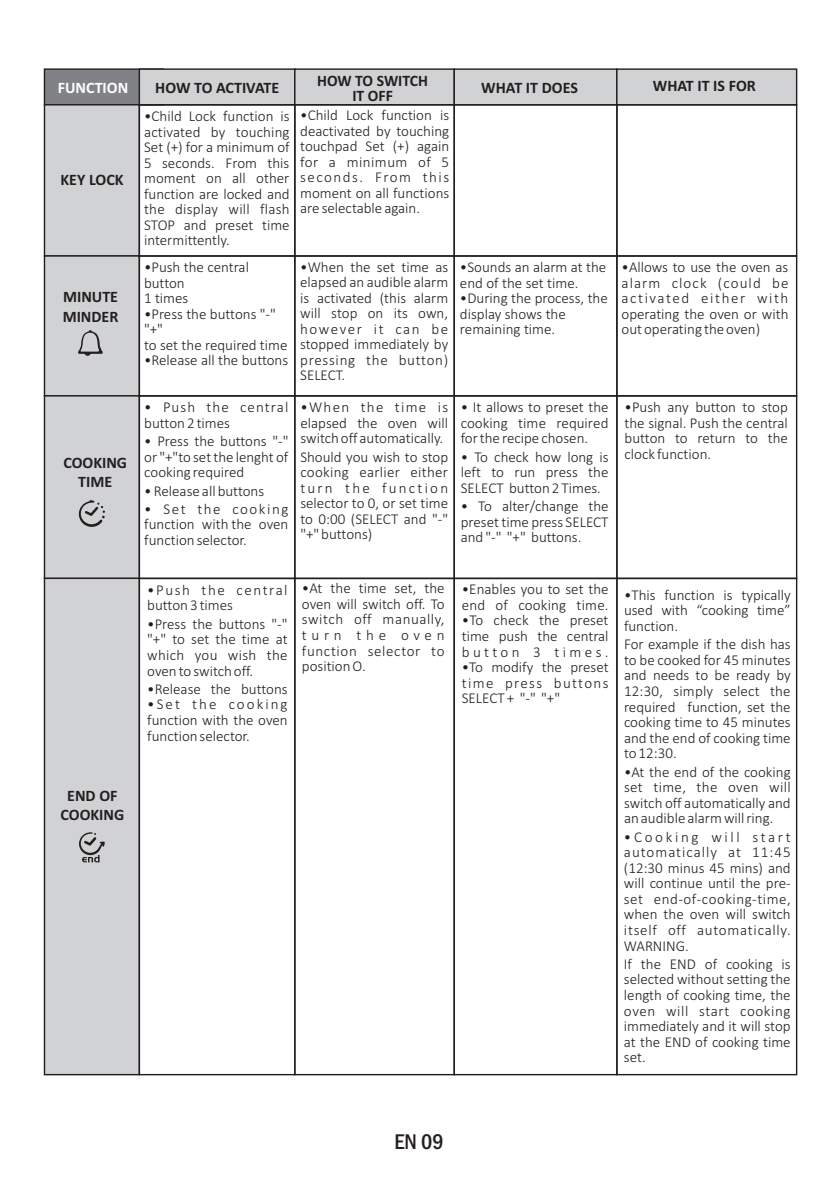
<style>
.page{position:relative;width:840px;height:1191px;background:#fff}
.page>*{position:absolute;margin:0;border:0;box-sizing:border-box;transform-origin:0 0}
.t1{font:500 condensed 22px "Franklin Gothic";color:#231f20}
.t2{font:700 16px/19.6px "Calibri";color:#231f20;text-align:center}
.t3{font:700 16px "Calibri";color:#fff}
.t4{font:300 15px/15.6px "Calibri";color:#231f20;text-align:justify}
.t5{font:300 15px/15.6px "Calibri";letter-spacing:.06em;color:#231f20}
.t6{font:300 15px "Calibri";letter-spacing:.105em;color:#231f20}
.t7{font:300 15px "Calibri";letter-spacing:.225em;color:#231f20}
</style>
<div class="page">
<div style="left:43px;top:580px;width:98px;height:496px;background:#d1d2d4"></div>
<div style="left:138px;top:577px;width:157px;height:498px;border:1px solid #231f20"></div>
<div style="left:294px;top:577px;width:160px;height:498px;border:1px solid #231f20"></div>
<div style="left:615px;top:577px;width:181px;height:498px;border:1px solid #231f20"></div>
<svg style="left:79px;top:832px;width:26px;height:30px"></svg>
<svg style="left:43px;top:68px;width:754px;height:512px"></svg>
<div style="left:615px;top:104px;width:181px;height:153px;border:1px solid #231f20"></div>
<p class="t2" style="left:317px;top:74px;width:112px;line-height:14.8px">HOW TO SWITCH<br>IT OFF</p>
<p class="t2" style="left:652px;top:77px;width:104px">WHAT IT IS FOR</p>
<p class="t3" style="left:58px;top:81px;width:72px">FUNCTION</p>
<p class="t2" style="left:155px;top:79px;width:125px">HOW TO ACTIVATE</p>
<p class="t2" style="left:481px;top:79px;width:98px">WHAT IT DOES</p>
<p class="t2" style="left:60px;top:172px;width:64px">KEY LOCK</p>
<p class="t2" style="left:63px;top:289px;width:57px;text-align:left">MINUTE<br>MINDER</p>
<p class="t2" style="left:63px;top:454px;width:65px">COOKING<br>TIME</p>
<p class="t2" style="left:60px;top:787px;width:65px">END OF<br>COOKING</p>
<p class="t4" style="left:144px;top:109px;width:147px">•Child Lock function is activated by touching Set (+) for a minimum of 5 seconds. From this moment on all other function are locked and the display will flash STOP and preset time intermittently.</p>
<p class="t4" style="left:300px;top:108px;width:150px">•Child Lock function is deactivated by touching touchpad Set (+) again for a minimum of 5 seconds. From this moment on all functions are selectable again.</p>
<p class="t4" style="left:144px;top:260px;width:106px;text-align:left">•Push the central button<br>1 times</p>
<p class="t4" style="left:144px;top:307px;width:145px;text-align:left">•Press the buttons "-" "+"<br>to set the required time</p>
<p class="t4" style="left:144px;top:354px;width:146px">•Release all the buttons</p>
<p class="t4" style="left:300px;top:260px;width:150px">•When the set time as elapsed an audible alarm is activated (this alarm will stop on its own, however it can be stopped immediately by pressing the button)<br>SELECT.</p>
<p class="t4" style="left:459px;top:260px;width:148px">•Sounds an alarm at the end of the set time.</p>
<p class="t4" style="left:459px;top:292px;width:149px;text-align:left">•During the process, the display shows the remaining time.</p>
<p class="t5" style="left:144px;top:400px;width:145px">• Push the central button 2 times</p>
<p class="t4" style="left:144px;top:434px;width:145px">• Press the buttons "-" or "+"to set the lenght of cooking required</p>
<p class="t4" style="left:144px;top:484px;width:121px">• Release all buttons</p>
<p class="t4" style="left:144px;top:502px;width:145px">• Set the cooking function with the oven function selector.</p>
<p class="t4" style="left:300px;top:400px;width:149px">•When the time is elapsed the oven will switch off automatically.</p>
<p class="t4" style="left:300px;top:450px;width:149px">Should you wish to stop cooking earlier either turn the function selector to 0, or set time to 0:00 (SELECT and "-" "+" buttons)</p>
<p class="t4" style="left:460px;top:400px;width:149px">• It allows to preset the cooking time required for the recipe chosen.</p>
<p class="t4" style="left:460px;top:450px;width:149px">• To check how long is left to run press the SELECT button 2 Times.</p>
<p class="t4" style="left:460px;top:499px;width:149px">• To alter/change the preset time press SELECT and "-" "+" buttons.</p>
<p class="t4" style="left:621px;top:260px;width:168px">•Allows to use the oven as alarm clock (could be activated either with operating the oven or with out operating the oven)</p>
<p class="t4" style="left:624px;top:400px;width:165px">•Push any button to stop the signal. Push the central button to return to the clock function.</p>
<p class="t4" style="left:302px;top:581px;width:144px">•At the time set, the oven will switch off. To switch off manually, turn the oven function selector to position O.</p>
<p class="t4" style="left:461px;top:582px;width:148px">•Enables you to set the end of cooking time.</p>
<p class="t6" style="left:147px;top:583px;width:142px">•Push the central</p>
<p class="t4" style="left:147px;top:617px;width:142px">•Press the buttons "-" "+" to set the time at which you wish the oven to switch off.</p>
<p class="t4" style="left:147px;top:682px;width:142px">•Release the buttons</p>
<p class="t4" style="left:147px;top:698px;width:142px">•Set the cooking function with the oven function selector.</p>
<p class="t4" style="left:147px;top:599px;width:87px">button 3 times</p>
<p class="t4" style="left:623px;top:588px;width:168px">•This function is typically used with “cooking time” function.</p>
<p class="t4" style="left:623px;top:637px;width:168px">For example if the dish has to be cooked for 45 minutes and needs to be ready by 12:30, simply select the required function, set the cooking time to 45 minutes and the end of cooking time to 12:30.</p>
<p class="t4" style="left:623px;top:765px;width:168px">•At the end of the cooking set time, the oven will switch off automatically and an audible alarm will ring.</p>
<p class="t4" style="left:623px;top:830px;width:168px">•Cooking will start automatically at 11:45 (12:30 minus 45 mins) and will continue until the pre&shy;set end-of-cooking-time, when the oven will switch itself off automatically.<br>WARNING.</p>
<p class="t4" style="left:623px;top:957px;width:168px">If the END of cooking is selected without setting the length of cooking time, the oven will start cooking immediately and it will stop at the END of cooking time set.</p>
<p class="t4" style="left:461px;top:614px;width:148px">•To check the preset time push the central</p>
<p class="t4" style="left:461px;top:660px;width:148px">•To modify the preset time press buttons SELECT + "-" "+"</p>
<p class="t7" style="left:461px;top:645px;width:148px">button 3 times.</p>
<h1 class="t1" style="left:394px;top:1133px;width:51px">EN 09</h1>
</div>
